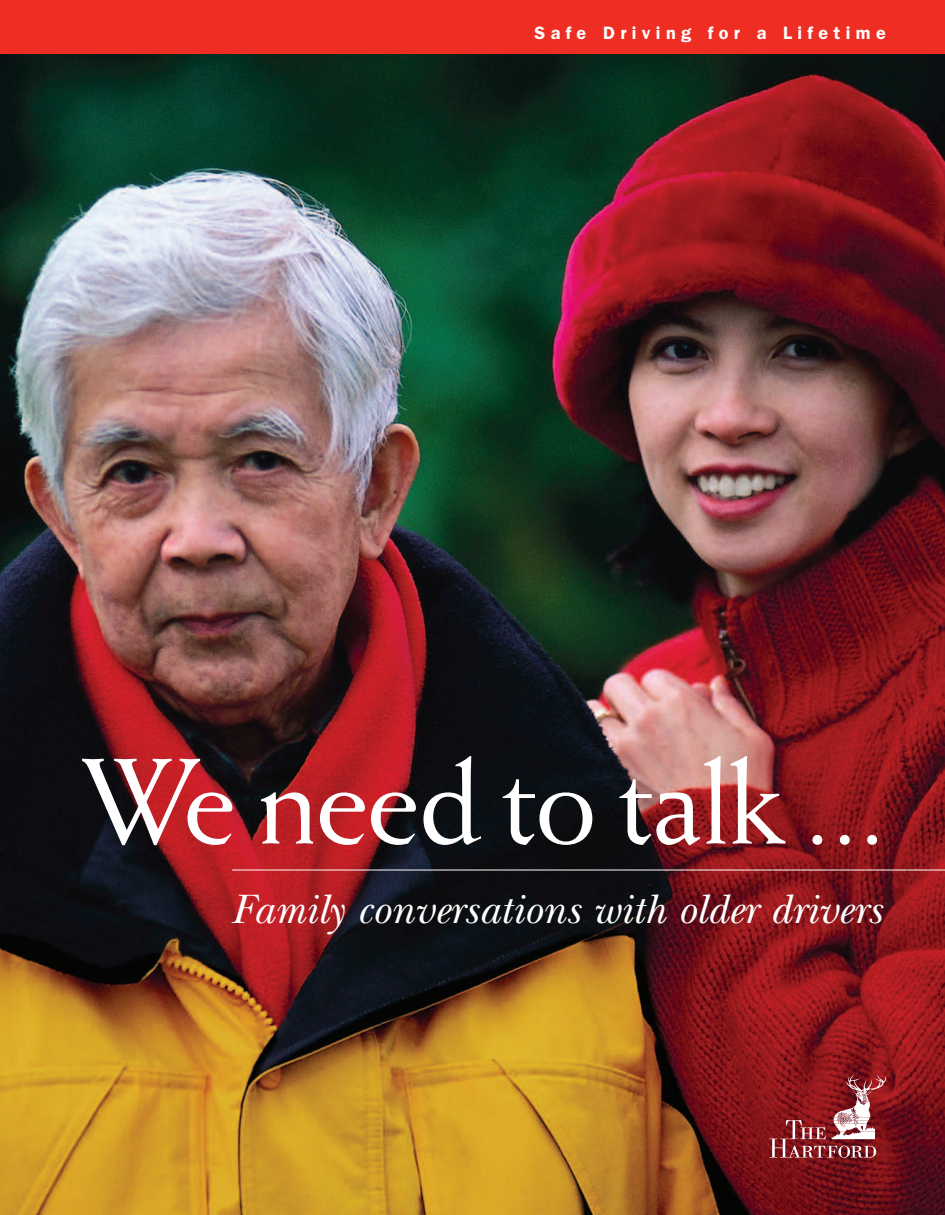
<style>
.page{position:relative;width:945px;height:1215px;background:#fff}
.page>*{position:absolute;margin:0;border:0;box-sizing:border-box;transform-origin:0 0}
.t1{font:121.8px "Weiss";letter-spacing:-.025em;color:#fff}
.t2{font:italic 42.9px "New Baskerville";color:#fff}
.t3{font:600 18px "Franklin Gothic";letter-spacing:.3em;color:#fff}
</style>
<div class="page">
<img style="left:0;top:54px;width:945px;height:1161px">
<svg style="left:770px;top:1075px;width:116px;height:83px;background:#9b3f44"></svg>
<div style="left:0;top:0;width:945px;height:54px;background:#ee2e22"></div>
<hr style="left:232px;top:870px;width:713px;height:1px;background:#fff">
<p class="t3" style="left:535px;top:26px;width:353px">Safe Driving for a Lifetime</p>
<h1 class="t1" style="left:79px;top:753px;width:809px">We need to talk ...</h1>
<p class="t2" style="left:232px;top:895px;width:651px">Family conversations with older drivers</p>
</div>
